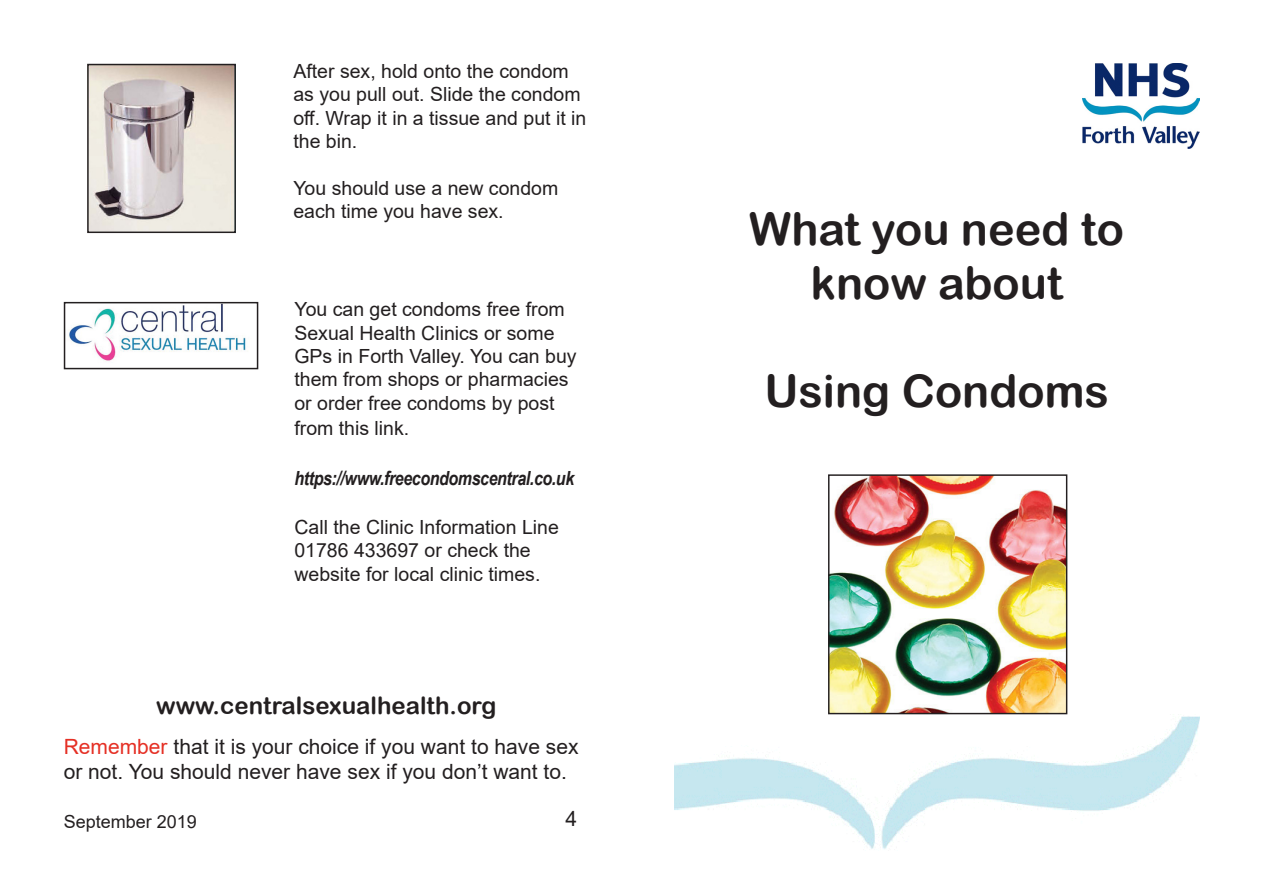
<style>
.page{position:relative;width:1263px;height:893px;background:#fff}
.page>*{position:absolute;margin:0;border:0;box-sizing:border-box;transform-origin:0 0}
.Front_Page{font:45px "Arial Rounded MT Bold";color:#231f20}
.Main_Text{font:24px "Arial Rounded MT Bold";color:#231f20}
.Headings{font:21px/25.2px "Arial";color:#231f20}
.Main_Text-2{font:21px "Arial";color:#231f20}
.Main_Text-3{font:19.5px/23.4px "Arial";color:#231f20}
.Main_Text-4{font:italic 700 19.5px "Arial Narrow";letter-spacing:-.02em;color:#231f20}
.t1{font:18px "Arial";color:#231f20}
.s1{color:#e53025}
</style>
<div class="page">
<img style="left:674px;top:714px;width:525px;height:135px">
<img style="left:1082px;top:64px;width:117px;height:85px">
<img style="left:90px;top:67px;width:143px;height:163px">
<div style="left:87px;top:64px;width:149px;height:169px;border:2px solid #231f20"></div>
<img style="left:830px;top:476px;width:235px;height:236px">
<div style="left:828px;top:474px;width:239px;height:240px;border:1px solid #231f20"></div>
<img style="left:68px;top:305px;width:178px;height:56px">
<div style="left:64px;top:302px;width:194px;height:67px;border:2px solid #231f20"></div>
<p class="Main_Text-3" style="left:293px;top:59px;width:294px">After sex, hold onto the condom as you pull out. Slide the condom off. Wrap it in a tissue and put it in the bin.</p>
<p class="Main_Text-3" style="left:293px;top:176px;width:266px">You should use a new condom each time you have sex.</p>
<p class="Main_Text-3" style="left:294px;top:297px;width:284px">You can get condoms free from<br>Sexual Health Clinics or some<br>GPs in Forth Valley. You can buy them from shops or pharmacies or order free condoms by post</p>
<p class="Main_Text-3" style="left:294px;top:416px;width:116px">from this link.</p>
<p class="Main_Text-4" style="left:294px;top:464px;width:281px">https://www.freecondomscentral.co.uk</p>
<p class="Main_Text-3" style="left:294px;top:515px;width:266px">Call the Clinic Information Line<br>01786 433697 or check the website for local clinic times.</p>
<p class="Main_Text" style="left:156px;top:691px;width:342px">www.centralsexualhealth.org</p>
<p class="Headings" style="left:64px;top:734px;width:516px"><span class="s1">Remember</span> that it is your choice if you want to have sex or not. You should never have sex if you don’t want to.</p>
<p class="t1" style="left:64px;top:809px;width:135px">September 2019</p>
<p class="Main_Text-2" style="left:566px;top:805px;width:13px">4</p>
<p class="Front_Page" style="left:749px;top:203px;width:376px">What you need to</p>
<p class="Front_Page" style="left:810px;top:257px;width:254px">know about</p>
<p class="Front_Page" style="left:764px;top:365px;width:346px">Using Condoms</p>
</div>
